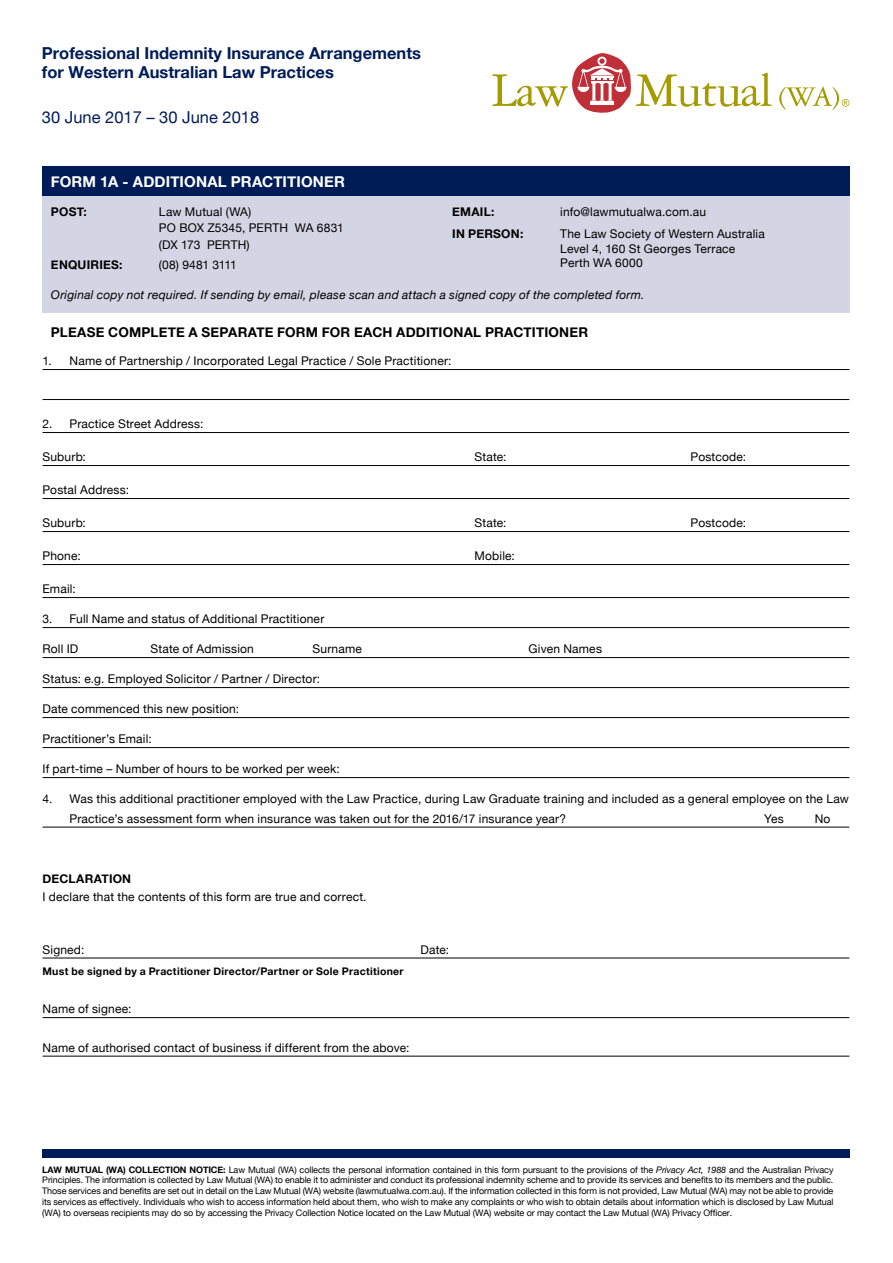
<style>
.page{position:relative;width:893px;height:1263px;background:#fff}
.page>*{position:absolute;margin:0;border:0;box-sizing:border-box;transform-origin:0 0}
.t1{font:700 16.5px/19.8px "Helvetica Neue";color:#001c58}
.t2{font:16.5px "Helvetica Neue";color:#001c58}
.t3{font:700 15px "Helvetica Neue";letter-spacing:.01em;color:#fff}
.t4{font:700 13.5px "Helvetica Neue";letter-spacing:.015em;color:#000}
.t5{font:12px/16.5px "Helvetica Neue";letter-spacing:.015em;color:#000}
.t6{font:italic 12px "Helvetica Neue";letter-spacing:.02em;color:#000}
.t7{font:700 12px "Helvetica Neue";letter-spacing:.02em;color:#000}
.t8{font:12px "Helvetica Neue";letter-spacing:-.02em;color:#000}
.t9{font:700 10.5px "Helvetica Neue";letter-spacing:.03em;color:#000}
.t10{font:9px/10.8px "Helvetica Neue";letter-spacing:-.01em;color:#000;text-align:justify}
.s1{font-weight:700}
.s2{font-style:italic}
</style>
<div class="page">
<hr style="left:43px;top:369px;width:806px;height:1px;background:#000">
<hr style="left:43px;top:399px;width:806px;height:1px;background:#000">
<hr style="left:43px;top:432px;width:806px;height:1px;background:#000">
<hr style="left:43px;top:465px;width:806px;height:1px;background:#000">
<hr style="left:43px;top:498px;width:806px;height:1px;background:#000">
<hr style="left:43px;top:531px;width:806px;height:1px;background:#000">
<hr style="left:43px;top:564px;width:806px;height:1px;background:#000">
<hr style="left:43px;top:597px;width:806px;height:1px;background:#000">
<hr style="left:43px;top:627px;width:806px;height:1px;background:#000">
<hr style="left:43px;top:657px;width:806px;height:1px;background:#000">
<hr style="left:43px;top:687px;width:806px;height:1px;background:#000">
<hr style="left:43px;top:717px;width:806px;height:1px;background:#000">
<hr style="left:43px;top:747px;width:806px;height:1px;background:#000">
<hr style="left:43px;top:777px;width:806px;height:1px;background:#000">
<hr style="left:43px;top:827px;width:806px;height:1px;background:#000">
<hr style="left:43px;top:958px;width:806px;height:1px;background:#000">
<hr style="left:43px;top:1017px;width:806px;height:1px;background:#000">
<hr style="left:43px;top:1056px;width:806px;height:1px;background:#000">
<div style="left:42px;top:196px;width:808px;height:117px;background:#d4d5e4"></div>
<div style="left:42px;top:166px;width:808px;height:30px;background:#001c58"></div>
<div style="left:43px;top:1149px;width:807px;height:9px;background:#001c58"></div>
<svg style="left:492px;top:53px;width:280px;height:60px"></svg>
<svg style="left:779px;top:87px;width:70px;height:23px"></svg>
<h1 class="t1" style="left:42px;top:42px;width:381px">Professional Indemnity Insurance Arrangements for Western Australian Law Practices</h1>
<h1 class="t2" style="left:42px;top:108px;width:219px">30 June 2017 – 30 June 2018</h1>
<p class="t3" style="left:51px;top:173px;width:295px">FORM 1A - ADDITIONAL PRACTITIONER</p>
<p class="t7" style="left:51px;top:204px;width:37px">POST:</p>
<p class="t5" style="left:159px;top:203px;width:186px">Law Mutual (WA)<br>PO BOX Z5345, PERTH WA 6831 (DX 173 PERTH)</p>
<p class="t7" style="left:51px;top:258px;width:73px">ENQUIRIES:</p>
<p class="t8" style="left:159px;top:258px;width:79px">(08) 9481 3111</p>
<p class="t7" style="left:452px;top:204px;width:44px">EMAIL:</p>
<p class="t5" style="left:560px;top:203px;width:147px">info@lawmutualwa.com.au</p>
<p class="t7" style="left:452px;top:227px;width:73px">IN PERSON:</p>
<p class="t5" style="left:560px;top:227px;width:206px;line-height:14.4px">The Law Society of Western Australia<br>Level 4, 160 St Georges Terrace<br>Perth WA 6000</p>
<p class="t6" style="left:51px;top:287px;width:595px">Original copy not required. If sending by email, please scan and attach a signed copy of the completed form.</p>
<p class="t4" style="left:51px;top:324px;width:539px">PLEASE COMPLETE A SEPARATE FORM FOR EACH ADDITIONAL PRACTITIONER</p>
<p class="t5" style="left:43px;top:352px;width:410px">1. Name of Partnership / Incorporated Legal Practice / Sole Practitioner:</p>
<p class="t5" style="left:43px;top:415px;width:162px">2. Practice Street Address:</p>
<p class="t5" style="left:43px;top:448px;width:45px">Suburb:</p>
<p class="t5" style="left:475px;top:448px;width:34px">State:</p>
<p class="t5" style="left:691px;top:448px;width:57px">Postcode:</p>
<p class="t5" style="left:43px;top:481px;width:88px">Postal Address:</p>
<p class="t5" style="left:43px;top:514px;width:45px">Suburb:</p>
<p class="t5" style="left:475px;top:514px;width:34px">State:</p>
<p class="t5" style="left:691px;top:514px;width:57px">Postcode:</p>
<p class="t5" style="left:43px;top:547px;width:40px">Phone:</p>
<p class="t5" style="left:475px;top:547px;width:42px">Mobile:</p>
<p class="t5" style="left:43px;top:580px;width:35px">Email:</p>
<p class="t5" style="left:43px;top:610px;width:283px">3. Full Name and status of Additional Practitioner</p>
<p class="t5" style="left:43px;top:640px;width:37px">Roll ID</p>
<p class="t5" style="left:151px;top:640px;width:105px">State of Admission</p>
<p class="t5" style="left:313px;top:640px;width:51px">Surname</p>
<p class="t5" style="left:529px;top:640px;width:75px">Given Names</p>
<p class="t5" style="left:43px;top:670px;width:279px">Status: e.g. Employed Solicitor / Partner / Director:</p>
<p class="t5" style="left:43px;top:700px;width:198px">Date commenced this new position:</p>
<p class="t5" style="left:43px;top:730px;width:111px">Practitioner’s Email:</p>
<p class="t5" style="left:43px;top:760px;width:299px">If part-time – Number of hours to be worked per week:</p>
<p class="t5" style="left:70px;top:789px;width:781px;line-height:19.5px;text-indent:-27px">4. Was this additional practitioner employed with the Law Practice, during Law Graduate training and included as a general employee on the Law<br>Practice’s assessment form when insurance was taken out for the 2016/17 insurance year?</p>
<p class="t5" style="left:764px;top:810px;width:21px">Yes</p>
<p class="t5" style="left:815px;top:810px;width:17px">No</p>
<p class="t7" style="left:43px;top:871px;width:90px">DECLARATION</p>
<p class="t5" style="left:43px;top:888px;width:326px">I declare that the contents of this form are true and correct.</p>
<p class="t5" style="left:43px;top:941px;width:43px">Signed:</p>
<p class="t5" style="left:421px;top:941px;width:30px">Date:</p>
<p class="t9" style="left:43px;top:964px;width:363px">Must be signed by a Practitioner Director/Partner or Sole Practitioner</p>
<p class="t5" style="left:43px;top:1000px;width:90px">Name of signee:</p>
<p class="t5" style="left:43px;top:1039px;width:368px">Name of authorised contact of business if different from the above:</p>
<p class="t10" style="left:42px;top:1164px;width:793px"><span class="s1">LAW MUTUAL (WA) COLLECTION NOTICE:</span> Law Mutual (WA) collects the personal information contained in this form pursuant to the provisions of the <span class="s2">Privacy Act, 1988</span> and the Australian Privacy Principles. The information is collected by Law Mutual (WA) to enable it to administer and conduct its professional indemnity scheme and to provide its services and benefits to its members and the public.<br>Those services and benefits are set out in detail on the Law Mutual (WA) website (lawmutualwa.com.au). If the information collected in this form is not provided, Law Mutual (WA) may not be able to provide its services as effectively. Individuals who wish to access information held about them, who wish to make any complaints or who wish to obtain details about information which is disclosed by Law Mutual (WA) to overseas recipients may do so by accessing the Privacy Collection Notice located on the Law Mutual (WA) website or may contact the Law Mutual (WA) Privacy Officer.</p>
</div>
